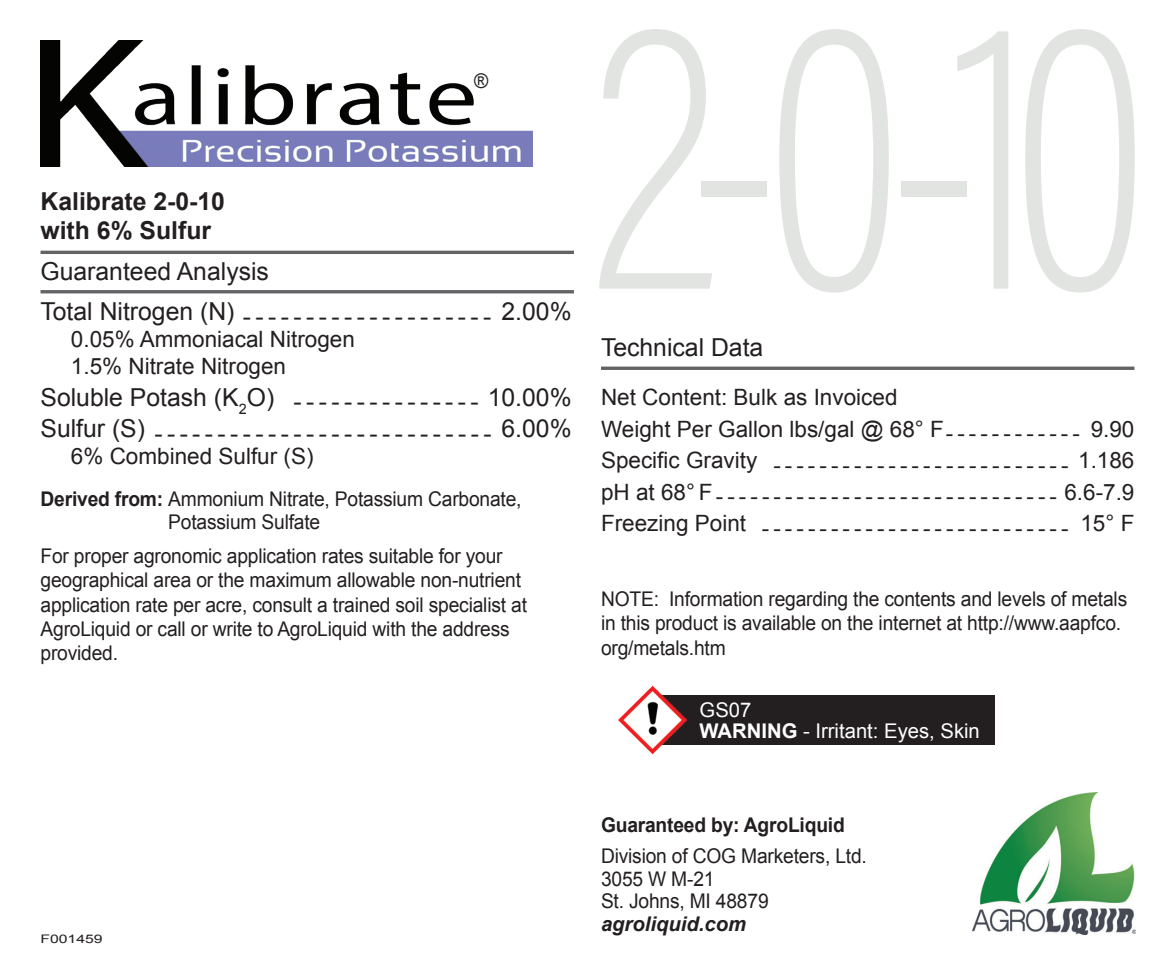
<style>
.page{position:relative;width:1175px;height:972px;background:#fff}
.page>*{position:absolute;margin:0;border:0;box-sizing:border-box;transform-origin:0 0}
.Large_gray_number{font:388.12px "Acumin Variable Concept";color:#e2e4e2;scale:.87 1}
.Mineral{font:24.75px "Arial";color:#231f20}
.Mineral_top_line{font:24.75px "Arial";color:#231f20}
.Product_name_bold{font:700 24.75px/29.7px "Arial";color:#231f20}
.Guaranteed_analysis{font:24.75px "Arial";color:#231f20}
.Tech_Data{font:24.75px "Arial";color:#231f20}
.Tech_info_2nd_line{font:22.5px "Arial";color:#231f20}
.Mineral_2nd_line{font:22.5px "Arial";color:#231f20}
.Tech_info_1st_line{font:22.5px "Arial";color:#231f20}
.Body_copy{font:20.25px/24.3px "Arial";letter-spacing:-.01em;color:#231f20;scale:.95 1}
.Note{font:20.25px/24.3px "Arial";letter-spacing:-.01em;color:#231f20;scale:.95 1}
.Derived_from{font:20.25px/22.5px "Arial";letter-spacing:-.01em;color:#231f20;scale:.95 1}
.Warning_code{font:20.25px "Arial";color:#fff}
.Division_of{font:20.25px "Arial";letter-spacing:-.01em;color:#231f20;scale:.95 1}
.Address_lines{font:20.25px "Arial";letter-spacing:-.01em;color:#231f20;scale:.95 1}
.Guaranteed_by{font:700 20.25px "Arial";letter-spacing:-.01em;color:#231f20;scale:.95 1}
.Web_address{font:italic 700 20.25px "Arial";color:#231f20}
.Bottom_left_code{font:11.7px "Arial";color:#231f20;scale:1.33 1}
.s1{font-weight:700}
</style>
<div class="page">
<hr style="left:601px;top:367px;width:533px;height:3px;background:#636366">
<img style="left:972px;top:793px;width:163px;height:142px">
<div style="left:656px;top:695px;width:338px;height:50px;background:#231f20"></div>
<img style="left:618px;top:685px;width:69px;height:70px">
<hr style="left:40px;top:251px;width:534px;height:3px;background:#636366">
<hr style="left:40px;top:290px;width:534px;height:3px;background:#636366">
<img style="left:40px;top:40px;width:493px;height:127px">
<p class="Body_copy" style="left:474px;top:69px;width:16px">®</p>
<p class="Product_name_bold" style="left:40px;top:187px;width:186px">Kalibrate 2-0-10 with 6% Sulfur</p>
<p class="Guaranteed_analysis" style="left:40px;top:255px;width:230px">Guaranteed Analysis</p>
<p class="Mineral_top_line" style="left:40px;top:300px;width:209px">Total Nitrogen (N) --------------------</p>
<p class="Mineral_top_line" style="left:501px;top:296px;width:72px">2.00%</p>
<p class="Mineral_2nd_line" style="left:71px;top:325px;width:285px">0.05% Ammoniacal Nitrogen</p>
<p class="Mineral_2nd_line" style="left:71px;top:352px;width:217px">1.5% Nitrate Nitrogen</p>
<p class="Mineral" style="left:40px;top:381px;width:255px">Soluble Potash (K<sub>2</sub>O) ---------------</p>
<p class="Mineral" style="left:488px;top:381px;width:85px">10.00%</p>
<p class="Mineral" style="left:40px;top:417px;width:119px">Sulfur (S) ---------------------------</p>
<p class="Mineral" style="left:501px;top:413px;width:72px">6.00%</p>
<p class="Mineral_2nd_line" style="left:71px;top:442px;width:244px">6% Combined Sulfur (S)</p>
<p class="Derived_from" style="left:168px;top:488px;width:373px;text-indent:-128px"><span class="s1">Derived from:</span> Ammonium Nitrate, Potassium Carbonate,<br>Potassium Sulfate</p>
<p class="Body_copy" style="left:40px;top:544px;width:513px">For proper agronomic application rates suitable for your geographical area or the maximum allowable non-nutrient application rate per acre, consult a trained soil specialist at AgroLiquid or call or write to AgroLiquid with the address provided.</p>
<p class="Large_gray_number" style="left:592px;top:-113px;width:643px">2-0-10</p>
<p class="Tech_Data" style="left:601px;top:332px;width:164px">Technical Data</p>
<p class="Tech_info_1st_line" style="left:601px;top:382px;width:298px">Net Content: Bulk as Invoiced</p>
<p class="Tech_info_2nd_line" style="left:601px;top:414px;width:350px">Weight Per Gallon lbs/gal @ 68° F-------------</p>
<p class="Tech_info_2nd_line" style="left:1090px;top:414px;width:45px">9.90</p>
<p class="Tech_info_2nd_line" style="left:601px;top:450px;width:175px">Specific Gravity --------------------------</p>
<p class="Tech_info_2nd_line" style="left:1078px;top:445px;width:58px">1.186</p>
<p class="Tech_info_2nd_line" style="left:601px;top:481px;width:119px">pH at 68° F------------------------------</p>
<p class="Tech_info_2nd_line" style="left:1064px;top:477px;width:72px">6.6-7.9</p>
<p class="Tech_info_2nd_line" style="left:601px;top:513px;width:163px">Freezing Point ----------------------------</p>
<p class="Tech_info_2nd_line" style="left:1080px;top:508px;width:56px">15° F</p>
<p class="Note" style="left:601px;top:587px;width:555px">NOTE: Information regarding the contents and levels of metals in this product is available on the internet at http://www.aapfco. org/metals.htm</p>
<p class="Warning_code" style="left:699px;top:697px;width:53px">GS07</p>
<p class="Warning_code" style="left:699px;top:717px;width:282px"><span class="s1">WARNING</span> - Irritant: Eyes, Skin</p>
<p class="Bottom_left_code" style="left:40px;top:931px;width:48px">F001459</p>
<p class="Guaranteed_by" style="left:601px;top:811px;width:258px">Guaranteed by: AgroLiquid</p>
<p class="Division_of" style="left:601px;top:843px;width:281px">Division of COG Marketers, Ltd.</p>
<p class="Address_lines" style="left:601px;top:865px;width:121px">3055 W M-21</p>
<p class="Address_lines" style="left:601px;top:888px;width:178px">St. Johns, MI 48879</p>
<p class="Web_address" style="left:601px;top:911px;width:147px">agroliquid.com</p>
</div>
